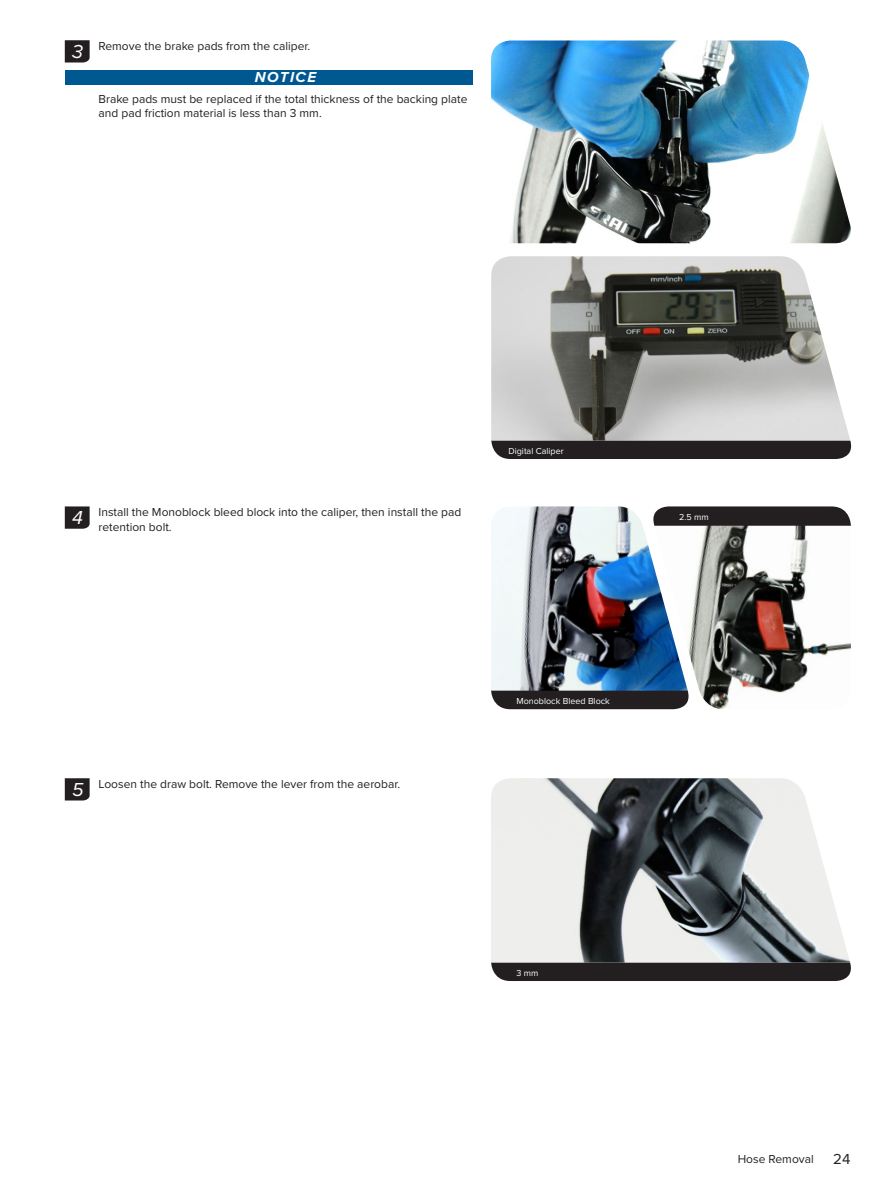
<style>
.page{position:relative;width:891px;height:1188px;background:#fff}
.page>*{position:absolute;margin:0;border:0;box-sizing:border-box;transform-origin:0 0}
.t1{font:italic 19.5px "Proxima Nova";color:#fff}
.Signal_Word_left_ind{font:italic 700 15px "Proxima Nova";letter-spacing:.1em;color:#fff}
.t2{font:15px "Proxima Nova";color:#231f20}
.Normal_Text_-_Right{font:12px/14.4px "Proxima Nova";color:#231f20}
.Picture_Caption_left{font:9px "Proxima Nova";color:#fff}
.Picture_Caption{font:9px "Proxima Nova";color:#fff}
</style>
<div class="page">
<div style="left:65px;top:70px;width:407px;height:15px;background:#005893"></div>
<svg style="left:491px;top:440px;width:360px;height:19px;background:#2d292a"></svg>
<img style="left:491px;top:256px;width:359px;height:184px">
<img style="left:491px;top:40px;width:360px;height:203px">
<svg style="left:65px;top:40px;width:25px;height:23px"></svg>
<div style="left:491px;top:691px;width:202px;height:18px;background:#231f20"></div>
<img style="left:491px;top:506px;width:197px;height:185px">
<div style="left:653px;top:507px;width:198px;height:19px;background:#231f20"></div>
<img style="left:654px;top:526px;width:197px;height:183px">
<svg style="left:65px;top:506px;width:25px;height:23px"></svg>
<svg style="left:491px;top:962px;width:360px;height:19px;background:#2c292a"></svg>
<img style="left:491px;top:778px;width:359px;height:184px">
<svg style="left:65px;top:778px;width:25px;height:23px"></svg>
<p class="t1" style="left:72px;top:40px;width:12px">3</p>
<p class="Normal_Text_-_Right" style="left:99px;top:39px;width:213px">Remove the brake pads from the caliper.</p>
<p class="Signal_Word_left_ind" style="left:255px;top:68px;width:63px">NOTICE</p>
<p class="Normal_Text_-_Right" style="left:99px;top:92px;width:370px">Brake pads must be replaced if the total thickness of the backing plate and pad friction material is less than 3 mm.</p>
<p class="Picture_Caption_left" style="left:508px;top:446px;width:57px">Digital Caliper</p>
<p class="Normal_Text_-_Right" style="left:99px;top:505px;width:364px">Install the Monoblock bleed block into the caliper, then install the pad retention bolt.</p>
<p class="t1" style="left:72px;top:506px;width:12px">4</p>
<p class="Picture_Caption" style="left:679px;top:511px;width:31px">2.5 mm</p>
<p class="t1" style="left:72px;top:778px;width:13px">5</p>
<p class="Normal_Text_-_Right" style="left:99px;top:777px;width:303px">Loosen the draw bolt. Remove the lever from the aerobar.</p>
<p class="Picture_Caption_left" style="left:516px;top:695px;width:95px">Monoblock Bleed Block</p>
<p class="Picture_Caption_left" style="left:516px;top:968px;width:23px">3 mm</p>
<p class="Normal_Text_-_Right" style="left:738px;top:1152px;width:77px">Hose Removal</p>
<p class="t2" style="left:833px;top:1150px;width:19px">24</p>
</div>
